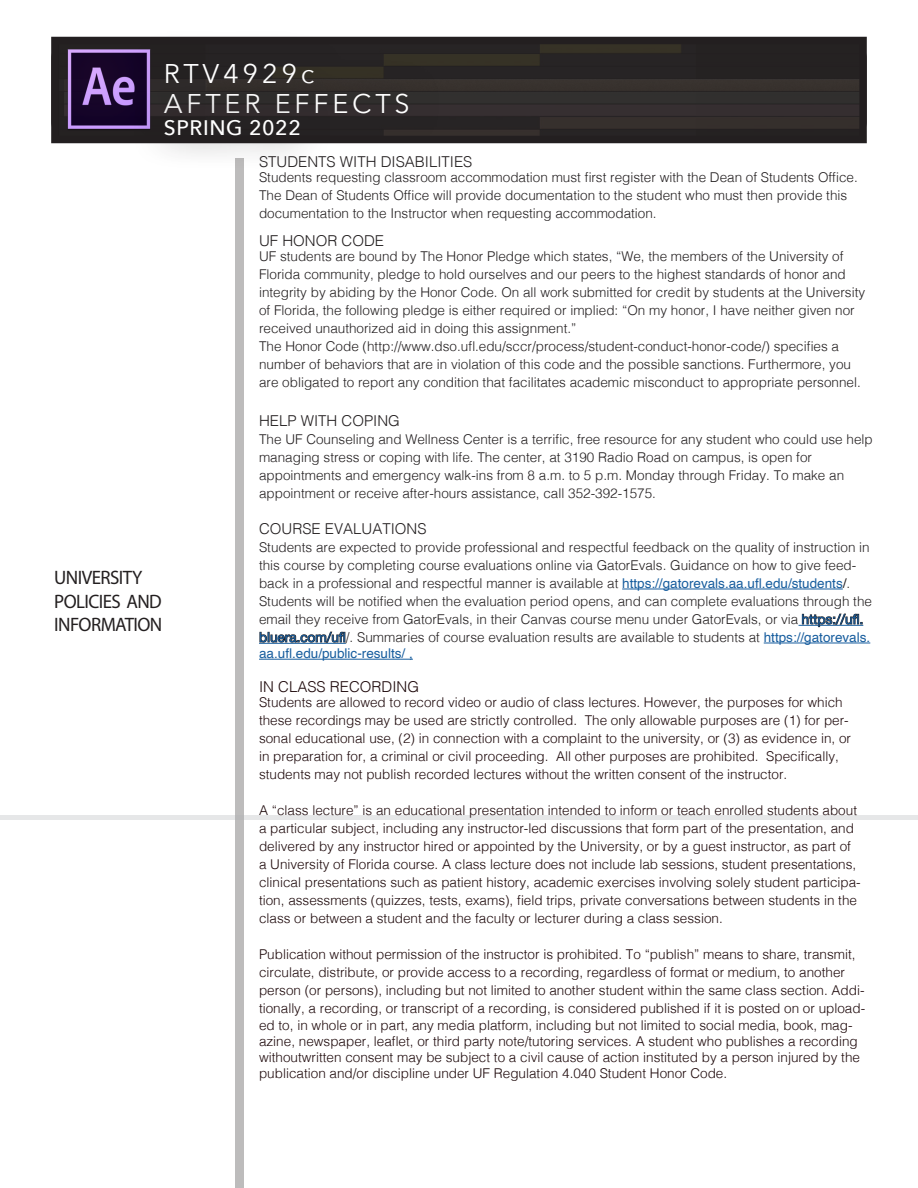
<style>
.page{position:relative;width:918px;height:1188px;background:#fff}
.page>*{position:absolute;margin:0;border:0;box-sizing:border-box;transform-origin:0 0}
.t1{font:27px "Avenir Next";letter-spacing:.14em;color:#fff}
.t2{font:500 21px "Avenir Next";letter-spacing:.03em;color:#fff}
.t3{font:19.5px "Myriad Pro";letter-spacing:-.03em;color:#231f20}
.t4{font:300 15px "Helvetica";color:#231f20}
.t5{font:300 15px "Helvetica";color:#1e090b}
.t6{font:300 13.5px/18px "Helvetica";color:#1e090b}
.t7{font:300 13.5px/18px "Helvetica";color:#231f20}
.t8{font:13.5px "Helvetica";color:#175d9e}
.s1{font-weight:400;color:#175d9e}
.s2{font-weight:400}
.s3{font-family:"Helvetica Neue";font-weight:400}
</style>
<div class="page">
<div style="left:51px;top:37px;width:816px;height:106px;border:8px solid #231f20"></div>
<div style="left:235px;top:158px;width:9px;height:1030px;background:#bdbcbc"></div>
<div style="left:52px;top:40px;width:814px;height:100px;background:linear-gradient(to bottom,#2a2724,#312c2c);border-radius:18px"></div>
<div style="left:51px;top:40px;width:816px;height:100px;border:2px solid #231f20;border-radius:18px"></div>
<img style="left:66px;top:48px;width:65px;height:87px">
<div style="left:131px;top:29px;width:311px;height:120px;background:#231f20;opacity:.59"></div>
<div style="left:131px;top:85px;width:203px;height:87px;background:#231f20;opacity:.59"></div>
<div style="left:0;top:815px;width:918px;height:5px;background:#e6e7e8"></div>
<hr style="left:622px;top:589px;width:221px;height:1px;background:#175d9e">
<hr style="left:798px;top:625px;width:65px;height:1px;background:#175d9e">
<hr style="left:259px;top:643px;width:87px;height:1px;background:#175d9e">
<hr style="left:764px;top:643px;width:106px;height:1px;background:#175d9e">
<hr style="left:259px;top:659px;width:154px;height:1px;background:#175d9e">
<p class="t1" style="left:164px;top:51px;width:152px">RTV4929c</p>
<p class="t1" style="left:164px;top:81px;width:247px">AFTER EFFECTS</p>
<p class="t2" style="left:164px;top:110px;width:139px">SPRING 2022</p>
<p class="t3" style="left:54px;top:566px;width:90px">UNIVERSITY</p>
<p class="t3" style="left:54px;top:589px;width:109px">POLICIES AND</p>
<p class="t3" style="left:54px;top:613px;width:110px">INFORMATION</p>
<p class="t4" style="left:259px;top:149px;width:215px">STUDENTS WITH DISABILITIES</p>
<p class="t7" style="left:259px;top:167px;width:600px">Students requesting classroom accommodation must first register with the Dean of Students Office.<br>The Dean of Students Office will provide documentation to the student who must then provide this documentation to the Instructor when requesting accommodation.</p>
<p class="t4" style="left:259px;top:228px;width:127px">UF HONOR CODE</p>
<p class="t7" style="left:259px;top:246px;width:608px">UF students are bound by The Honor Pledge which states, “We, the members of the University of Florida community, pledge to hold ourselves and our peers to the highest standards of honor and integrity by abiding by the Honor Code. On all work submitted for credit by students at the University of Florida, the following pledge is either required or implied: “On my honor, I have neither given nor received unauthorized aid in doing this assignment.”</p>
<p class="t7" style="left:259px;top:336px;width:603px">The Honor Code (http://www.dso.ufl.edu/sccr/process/student-conduct-honor-code/) specifies a number of behaviors that are in violation of this code and the possible sanctions. Furthermore, you are obligated to report any condition that facilitates academic misconduct to appropriate personnel.</p>
<p class="t4" style="left:259px;top:408px;width:142px">HELP WITH COPING</p>
<p class="t7" style="left:259px;top:429px;width:615px">The UF Counseling and Wellness Center is a terrific, free resource for any student who could use help managing stress or coping with life. The center, at 3190 Radio Road on campus, is open for</p>
<p class="t7" style="left:259px;top:465px;width:587px">appointments and emergency walk-ins from 8 a.m. to 5 p.m. Monday through Friday. To make an appointment or receive after-hours assistance, call 352-392-1575.</p>
<p class="t4" style="left:259px;top:516px;width:169px">COURSE EVALUATIONS</p>
<p class="t7" style="left:259px;top:537px;width:615px">Students are expected to provide professional and respectful feedback on the quality of instruction in this course by completing course evaluations online via GatorEvals. Guidance on how to give feed&shy;back in a professional and respectful manner is available at <span class="s1">https://gatorevals.aa.ufl.edu/students</span><span class="s2">/</span>.<br>Students will be notified when the evaluation period opens, and can complete evaluations through the email they receive from GatorEvals, in their Canvas course menu under GatorEvals, or via <span class="s3">https://ufl. bluera.com/ufl</span>/. Summaries of course evaluation results are available to students at <span class="s1">https://gatorevals.</span></p>
<p class="t8" style="left:259px;top:643px;width:155px">aa.ufl.edu/public-results/ ,</p>
<p class="t5" style="left:259px;top:674px;width:162px">IN CLASS RECORDING</p>
<p class="t6" style="left:259px;top:693px;width:594px">Students are allowed to record video or audio of class lectures. However, the purposes for which these recordings may be used are strictly controlled. The only allowable purposes are (1) for per&shy;sonal educational use, (2) in connection with a complaint to the university, or (3) as evidence in, or in preparation for, a criminal or civil proceeding. All other purposes are prohibited. Specifically, students may not publish recorded lectures without the written consent of the instructor.</p>
<p class="t6" style="left:259px;top:801px;width:603px">A “class lecture” is an educational presentation intended to inform or teach enrolled students about a particular subject, including any instructor-led discussions that form part of the presentation, and delivered by any instructor hired or appointed by the University, or by a guest instructor, as part of a University of Florida course. A class lecture does not include lab sessions, student presentations, clinical presentations such as patient history, academic exercises involving solely student participa&shy;tion, assessments (quizzes, tests, exams), field trips, private conversations between students in the class or between a student and the faculty or lecturer during a class session.</p>
<p class="t6" style="left:259px;top:945px;width:608px">Publication without permission of the instructor is prohibited. To “publish” means to share, transmit, circulate, distribute, or provide access to a recording, regardless of format or medium, to another person (or persons), including but not limited to another student within the same class section. Addi&shy;tionally, a recording, or transcript of a recording, is considered published if it is posted on or upload-</p>
<p class="t6" style="left:259px;top:1016px;width:603px;line-height:16.2px">ed to, in whole or in part, any media platform, including but not limited to social media, book, mag&shy;azine, newspaper, leaflet, or third party note/tutoring services. A student who publishes a recording withoutwritten consent may be subject to a civil cause of action instituted by a person injured by the publication and/or discipline under UF Regulation 4.040 Student Honor Code.</p>
</div>
